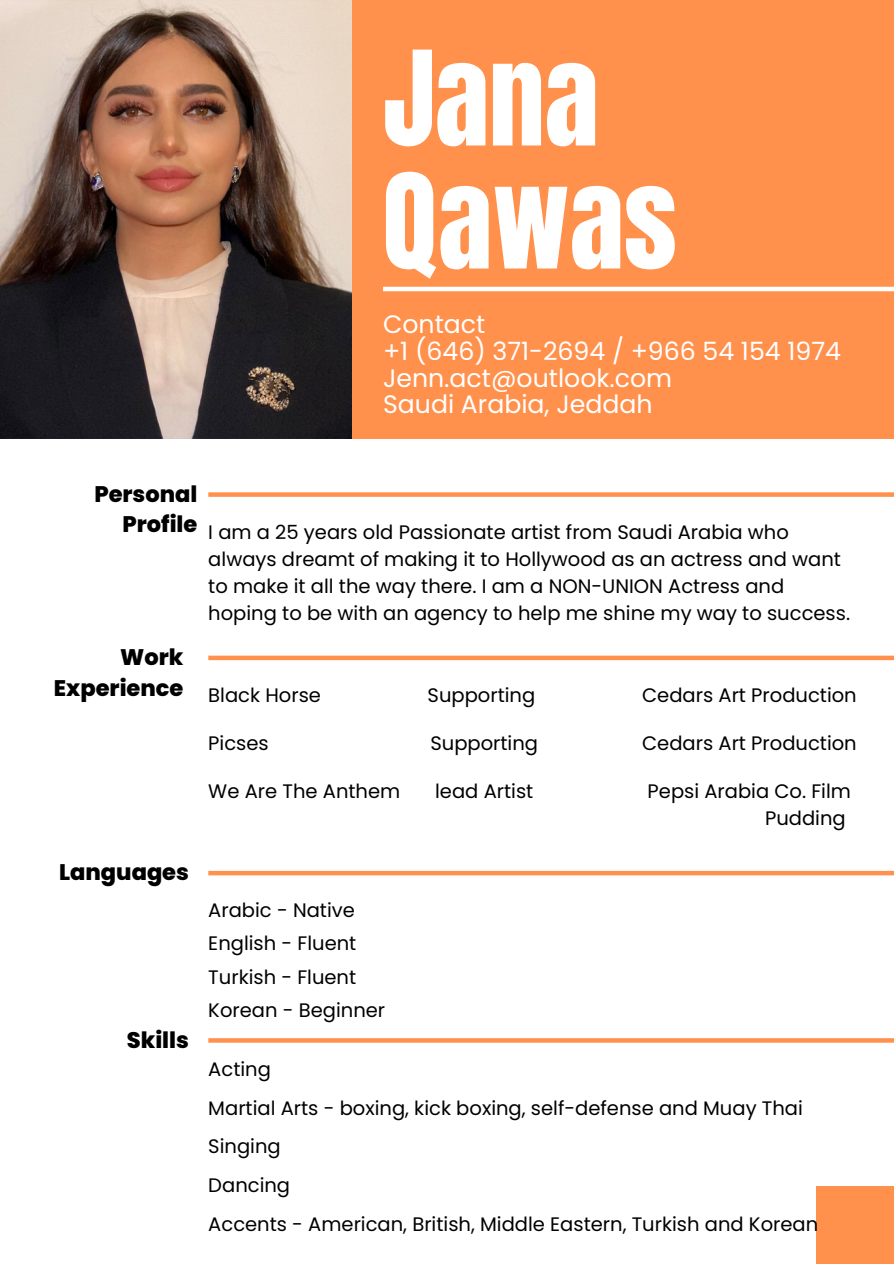
<style>
.page{position:relative;width:894px;height:1264px;background:#fff}
.page>*{position:absolute;margin:0;border:0;box-sizing:border-box;transform-origin:0 0}
.t1{font:111.6px "Anton";color:#fff}
.t2{font:25.2px "Poppins";color:#fff}
.t3{font:800 22.5px/30.5px "Poppins";color:#000;text-align:right}
.t4{font:19.5px/27px "Poppins";color:#000}
</style>
<div class="page">
<div style="left:0;top:0;width:893px;height:438px;background:#ff914d"></div>
<hr style="left:383px;top:287px;width:510px;height:4px;background:#fff">
<div style="left:208px;top:492px;width:685px;height:5px;background:#ff914d"></div>
<div style="left:208px;top:655px;width:685px;height:5px;background:#ff914d"></div>
<div style="left:208px;top:870px;width:685px;height:5px;background:#ff914d"></div>
<svg style="left:208px;top:1038px;width:685px;height:4px;background:#ff9655"></svg>
<div style="left:816px;top:1186px;width:77px;height:77px;background:#ff914d"></div>
<img style="left:0;top:0;width:351px;height:438px">
<p class="t1" style="left:383px;top:18px;width:217px">JANA</p>
<p class="t1" style="left:383px;top:141px;width:295px">QAWAS</p>
<p class="t2" style="left:383px;top:307px;width:104px">Contact</p>
<p class="t2" style="left:383px;top:333px;width:459px">+1 (646) 371-2694 / +966 54 154 1974</p>
<p class="t2" style="left:383px;top:360px;width:290px">Jenn.act@outlook.com</p>
<p class="t2" style="left:383px;top:387px;width:271px">Saudi Arabia, Jeddah</p>
<p class="t3" style="left:94px;top:479px;width:104px">Personal</p>
<p class="t3" style="left:122px;top:509px;width:76px">Profile</p>
<p class="t3" style="left:54px;top:642px;width:131px">Work<br>Experience</p>
<p class="t4" style="left:208px;top:518px;width:643px">I am a 25 years old Passionate artist from Saudi Arabia who always dreamt of making it to Hollywood as an actress and want to make it all the way there. I am a NON-UNION Actress and hoping to be with an agency to help me shine my way to success.</p>
<p class="t4" style="left:208px;top:681px;width:114px">Black Horse</p>
<p class="t4" style="left:208px;top:729px;width:62px">Picses</p>
<p class="t4" style="left:427px;top:681px;width:109px">Supporting</p>
<p class="t4" style="left:430px;top:729px;width:109px">Supporting</p>
<p class="t4" style="left:642px;top:681px;width:216px">Cedars Art Production</p>
<p class="t4" style="left:642px;top:729px;width:216px">Cedars Art Production</p>
<p class="t4" style="left:208px;top:777px;width:193px">We Are The Anthem</p>
<p class="t4" style="left:435px;top:777px;width:100px">lead Artist</p>
<p class="t4" style="left:647px;top:777px;width:205px;text-align:right">Pepsi Arabia Co. Film<br>Pudding</p>
<p class="t3" style="left:59px;top:857px;width:131px">Languages</p>
<p class="t3" style="left:127px;top:1024px;width:64px">Skills</p>
<p class="t4" style="left:208px;top:897px;width:148px">Arabic - Native</p>
<p class="t4" style="left:208px;top:930px;width:149px">English - Fluent</p>
<p class="t4" style="left:208px;top:963px;width:149px">Turkish - Fluent</p>
<p class="t4" style="left:208px;top:996px;width:178px">Korean - Beginner</p>
<p class="t4" style="left:208px;top:1055px;width:64px">Acting</p>
<p class="t4" style="left:208px;top:1094px;width:596px">Martial Arts - boxing, kick boxing, self-defense and Muay Thai</p>
<p class="t4" style="left:208px;top:1133px;width:74px">Singing</p>
<p class="t4" style="left:208px;top:1171px;width:83px">Dancing</p>
<p class="t4" style="left:208px;top:1210px;width:611px">Accents - American, British, Middle Eastern, Turkish and Korean</p>
</div>
